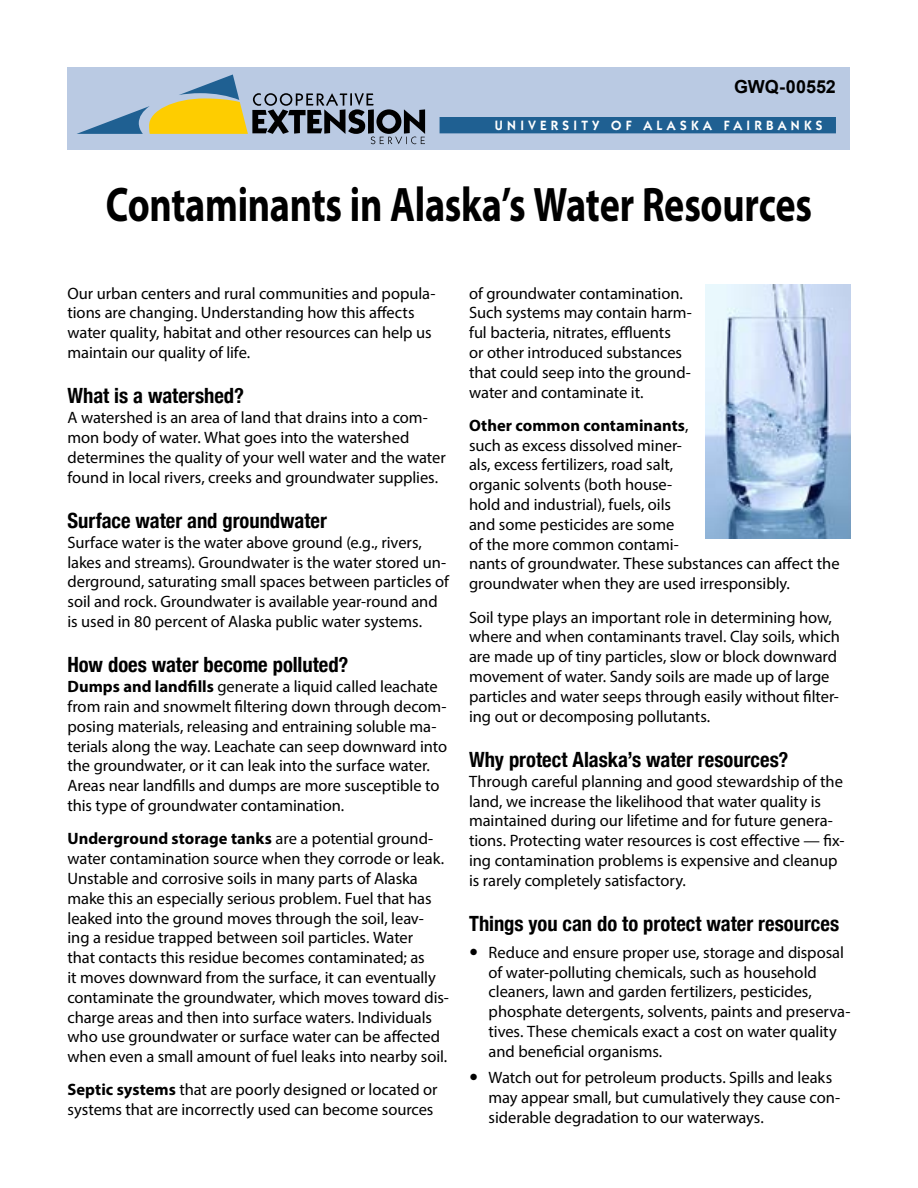
<style>
.page{position:relative;width:918px;height:1188px;background:#fff}
.page>*{position:absolute;margin:0;border:0;box-sizing:border-box;transform-origin:0 0}
.title_H1{font:700 48.75px "Myriad Pro";letter-spacing:-.01em;color:#000;scale:.78 1}
.Subhead_H2{font:700 condensed 21px "Helvetica Neue";color:#000}
.pub_no{font:700 18px "Arial";letter-spacing:-.005em;color:#000}
.Text{font:16.5px/19.8px "Myriad Pro";letter-spacing:-.005em;color:#000}
.Bullets{font:16.5px/19.8px "Myriad Pro";letter-spacing:-.005em;color:#000}
.UAF_logotype{font:600 13.5px "Itc Kabel";letter-spacing:.325em;color:#fff}
.s1{font-weight:700}
</style>
<div class="page">
<div style="left:68px;top:68px;width:782px;height:82px;background:#bacae3"></div>
<svg style="left:77px;top:74px;width:348px;height:70px"></svg>
<div style="left:440px;top:117px;width:396px;height:16px;background:#1f6092"></div>
<img style="left:705px;top:285px;width:145px;height:253px">
<p class="pub_no" style="left:734px;top:75px;width:103px">GWQ-00552</p>
<p class="UAF_logotype" style="left:495px;top:118px;width:329px">UNIVERSITY OF ALASKA FAIRBANKS</p>
<h1 class="title_H1" style="left:106px;top:173px;width:907px">Contaminants in Alaska’s Water Resources</h1>
<p class="Text" style="left:68px;top:283px;width:369px">Our urban centers and rural communities and popula&shy;tions are changing. Understanding how this affects water quality, habitat and other resources can help us maintain our quality of life.</p>
<h2 class="Subhead_H2" style="left:68px;top:378px;width:178px">What is a watershed?</h2>
<p class="Text" style="left:68px;top:407px;width:380px">A watershed is an area of land that drains into a com&shy;mon body of water. What goes into the watershed determines the quality of your well water and the water found in local rivers, creeks and groundwater supplies.</p>
<h2 class="Subhead_H2" style="left:68px;top:503px;width:261px">Surface water and groundwater</h2>
<p class="Text" style="left:68px;top:532px;width:383px">Surface water is the water above ground (e.g., rivers, lakes and streams). Groundwater is the water stored un&shy;derground, saturating small spaces between particles of soil and rock. Groundwater is available year-round and is used in 80 percent of Alaska public water systems.</p>
<h2 class="Subhead_H2" style="left:68px;top:648px;width:282px">How does water become polluted?</h2>
<p class="Text" style="left:68px;top:677px;width:381px"><span class="s1">Dumps and landfills</span> generate a liquid called leachate from rain and snowmelt filtering down through decom&shy;posing materials, releasing and entraining soluble ma&shy;terials along the way. Leachate can seep downward into the groundwater, or it can leak into the surface water.<br>Areas near landfills and dumps are more susceptible to this type of groundwater contamination.</p>
<p class="Text" style="left:68px;top:829px;width:383px"><span class="s1">Underground storage tanks</span> are a potential ground&shy;water contamination source when they corrode or leak.<br>Unstable and corrosive soils in many parts of Alaska make this an especially serious problem. Fuel that has leaked into the ground moves through the soil, leav&shy;ing a residue trapped between soil particles. Water<br>that contacts this residue becomes contaminated; as<br>it moves downward from the surface, it can eventually contaminate the groundwater, which moves toward dis&shy;charge areas and then into surface waters. Individuals who use groundwater or surface water can be affected when even a small amount of fuel leaks into nearby soil.</p>
<p class="Text" style="left:68px;top:1080px;width:372px"><span class="s1">Septic systems</span> that are poorly designed or located or systems that are incorrectly used can become sources</p>
<p class="Text" style="left:469px;top:283px;width:224px">of groundwater contamination.<br>Such systems may contain harm&shy;ful bacteria, nitrates, effluents<br>or other introduced substances that could seep into the ground&shy;water and contaminate it.</p>
<p class="Text" style="left:469px;top:415px;width:372px"><span class="s1">Other common contaminants</span>,<br>such as excess dissolved miner-<br>als, excess fertilizers, road salt,<br>organic solvents (both house-<br>hold and industrial), fuels, oils<br>and some pesticides are some<br>of the more common contami-<br>nants of groundwater. These substances can affect the groundwater when they are used irresponsibly.</p>
<p class="Text" style="left:469px;top:607px;width:372px">Soil type plays an important role in determining how, where and when contaminants travel. Clay soils, which are made up of tiny particles, slow or block downward movement of water. Sandy soils are made up of large particles and water seeps through easily without filter&shy;ing out or decomposing pollutants.</p>
<h2 class="Subhead_H2" style="left:469px;top:742px;width:321px">Why protect Alaska’s water resources?</h2>
<p class="Text" style="left:469px;top:771px;width:377px">Through careful planning and good stewardship of the land, we increase the likelihood that water quality is maintained during our lifetime and for future genera&shy;tions. Protecting water resources is cost effective — fix&shy;ing contamination problems is expensive and cleanup is rarely completely satisfactory.</p>
<h2 class="Subhead_H2" style="left:469px;top:906px;width:372px">Things you can do to protect water resources</h2>
<p class="Bullets" style="left:489px;top:942px;width:363px">Reduce and ensure proper use, storage and disposal of water-polluting chemicals, such as household cleaners, lawn and garden fertilizers, pesticides, phosphate detergents, solvents, paints and preserva&shy;tives. These chemicals exact a cost on water quality and beneficial organisms.</p>
<p class="Bullets" style="left:489px;top:1068px;width:353px">Watch out for petroleum products. Spills and leaks may appear small, but cumulatively they cause con&shy;siderable degradation to our waterways.</p>
</div>
